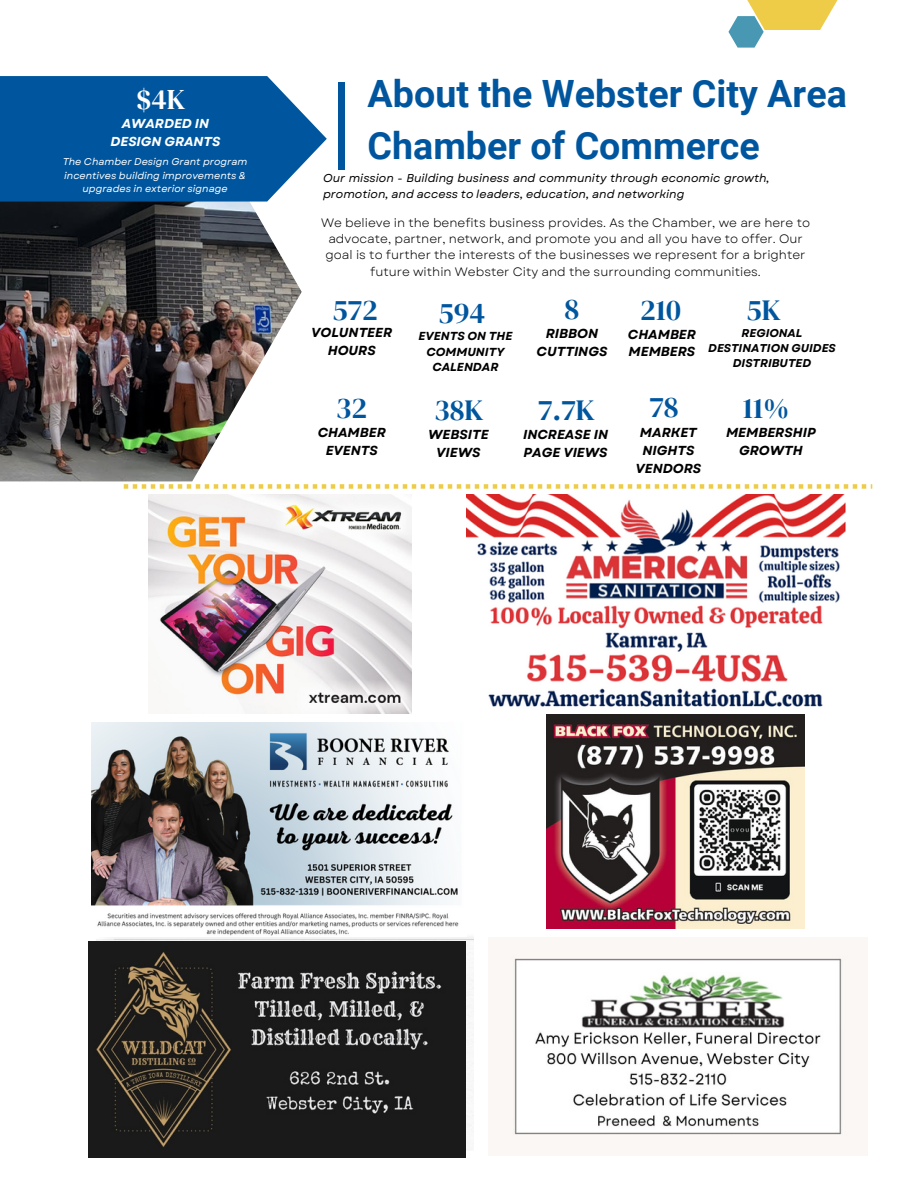
<style>
.page{position:relative;width:918px;height:1188px;background:#fff}
.page>*{position:absolute;margin:0;border:0;box-sizing:border-box;transform-origin:0 0}
.t1{font:700 37.65px/51.9px "Roboto";color:#00569e}
.t2{font:29.4px "DM Serif Display";color:#00569e}
.t3{font:28.65px "DM Serif Display";color:#fff}
.t4{font:italic 700 13.05px/18.1px "Garet";color:#000;text-align:center}
.t5{font:italic 700 12.9px/18px "Garet";color:#fff;text-align:center}
.t6{font:12.15px/16.4px "Garet";color:#000;text-align:center}
.t7{font:italic 700 11.55px/15.5px "Garet";color:#000;text-align:center}
.t8{font:italic 11.4px/15.5px "Garet";color:#000}
.t9{font:italic 700 11.4px/15.1px "Garet";color:#000;text-align:center}
.t10{font:italic 9.75px/13.4px "Garet";color:#fff;text-align:center}
</style>
<div class="page">
<svg style="left:124px;top:484px;width:748px;height:5px"></svg>
<svg style="left:728px;top:16px;width:36px;height:32px"></svg>
<svg style="left:739px;top:0;width:99px;height:30px;fill:#eecc47"></svg>
<img style="left:0;top:202px;width:302px;height:279px">
<img style="left:92px;top:937px;width:381px;height:195px">
<div style="left:338px;top:82px;width:6px;height:88px;background:#00569e"></div>
<svg style="left:0;top:76px;width:327px;height:126px;background:#1765a6"></svg>
<img style="left:148px;top:495px;width:264px;height:219px">
<img style="left:466px;top:495px;width:379px;height:212px">
<img style="left:92px;top:722px;width:367px;height:214px">
<img style="left:89px;top:942px;width:377px;height:216px">
<img style="left:489px;top:938px;width:379px;height:217px">
<img style="left:546px;top:715px;width:258px;height:213px">
<p class="t3" style="left:136px;top:79px;width:51px">$4K</p>
<p class="t5" style="left:110px;top:114px;width:111px">AWARDED IN<br>DESIGN GRANTS</p>
<p class="t10" style="left:63px;top:155px;width:186px">The Chamber Design Grant program incentives building improvements &amp; upgrades in exterior signage</p>
<p class="t1" style="left:368px;top:68px;width:481px">About the Webster City Area<br>Chamber of Commerce</p>
<p class="t8" style="left:323px;top:170px;width:448px">Our mission - Building business and community through economic growth, promotion, and access to leaders, education, and networking</p>
<p class="t6" style="left:321px;top:214px;width:491px">We believe in the benefits business provides. As the Chamber, we are here to advocate, partner, network, and promote you and all you have to offer. Our goal is to further the interests of the businesses we represent for a brighter future within Webster City and the surrounding communities.</p>
<p class="t2" style="left:332px;top:289px;width:47px">572</p>
<p class="t4" style="left:311px;top:324px;width:83px">VOLUNTEER<br>HOURS</p>
<p class="t2" style="left:438px;top:293px;width:49px">594</p>
<p class="t2" style="left:565px;top:289px;width:16px">8</p>
<p class="t2" style="left:640px;top:290px;width:42px">210</p>
<p class="t2" style="left:746px;top:290px;width:36px">5K</p>
<p class="t9" style="left:742px;top:326px;width:62px">REGIONAL</p>
<p class="t9" style="left:708px;top:341px;width:129px">DESTINATION GUIDES<br>DISTRIBUTED</p>
<p class="t2" style="left:743px;top:388px;width:48px">11%</p>
<p class="t4" style="left:726px;top:423px;width:91px">MEMBERSHIP<br>GROWTH</p>
<p class="t4" style="left:537px;top:325px;width:72px">RIBBON<br>CUTTINGS</p>
<p class="t4" style="left:628px;top:325px;width:70px">CHAMBER</p>
<p class="t7" style="left:418px;top:329px;width:96px">EVENTS ON THE<br>COMMUNITY<br>CALENDAR</p>
<p class="t4" style="left:629px;top:343px;width:68px">MEMBERS</p>
<p class="t2" style="left:434px;top:390px;width:51px">38K</p>
<p class="t2" style="left:538px;top:390px;width:58px">7.7K</p>
<p class="t2" style="left:649px;top:386px;width:31px">78</p>
<p class="t4" style="left:523px;top:425px;width:87px;text-align:left">INCREASE IN<br>PAGE VIEWS</p>
<p class="t2" style="left:336px;top:388px;width:33px">32</p>
<p class="t4" style="left:318px;top:423px;width:70px">CHAMBER<br>EVENTS</p>
<p class="t4" style="left:636px;top:423px;width:67px">MARKET<br>NIGHTS<br>VENDORS</p>
<p class="t4" style="left:428px;top:425px;width:62px">WEBSITE<br>VIEWS</p>
</div>
